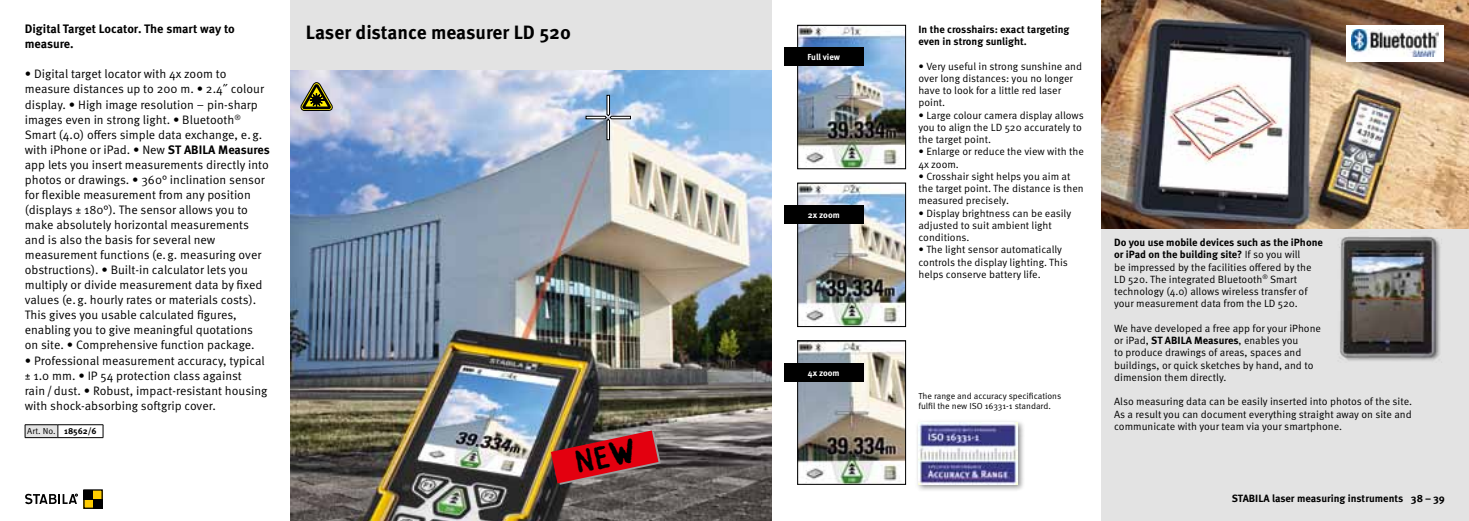
<style>
.page{position:relative;width:1469px;height:521px;background:#fff}
.page>*{position:absolute;margin:0;border:0;box-sizing:border-box;transform-origin:0 0}
.t1{font:700 19.25px "Meta Pro";color:#000}
.t2{font:12.25px/15px "Meta Pro";color:#000}
.t3{font:700 12.25px/15px "Meta Pro";color:#000}
.t4{font:10.5px/12.2px "Meta Pro";color:#000}
.t5{font:700 10.5px/12.2px "Meta Pro";color:#000}
.t6{font:8.75px/10.5px "Meta Pro";color:#000}
.t7{font:700 8.75px "Meta Pro";letter-spacing:-.01em;color:#fff}
.s1{font-weight:700}
</style>
<div class="page">
<div style="left:1101px;top:0;width:367px;height:521px;background:#e3e3e3"></div>
<img style="left:290px;top:69px;width:481px;height:452px">
<img style="left:1101px;top:0;width:367px;height:228px">
<img style="left:799px;top:27px;width:105px;height:140px">
<div style="left:797px;top:25px;width:109px;height:144px;border:1px solid #000"></div>
<div style="left:784px;top:48px;width:79px;height:18px;background:#000"></div>
<img style="left:799px;top:185px;width:105px;height:140px">
<div style="left:797px;top:183px;width:109px;height:144px;border:1px solid #000"></div>
<div style="left:784px;top:205px;width:79px;height:19px;background:#000"></div>
<img style="left:799px;top:342px;width:105px;height:141px">
<div style="left:797px;top:340px;width:109px;height:145px;border:1px solid #000"></div>
<div style="left:784px;top:363px;width:79px;height:19px;background:#000"></div>
<img style="left:1328px;top:228px;width:124px;height:133px">
<svg style="left:585px;top:95px;width:46px;height:45px;background:#9fb3c8"></svg>
<div style="left:1346px;top:25px;width:98px;height:36px;background:#fff"></div>
<img style="left:1351px;top:29px;width:87px;height:28px">
<div style="left:290px;top:0;width:481px;height:69px;background:#e3e3e3"></div>
<div style="left:914px;top:418px;width:110px;height:74px;background:#000;opacity:.45"></div>
<img style="left:918px;top:422px;width:99px;height:63px">
<svg style="left:300px;top:82px;width:33px;height:29px"></svg>
<div style="left:25px;top:425px;width:33px;height:13px;background:#e3e3e3"></div>
<svg style="left:25px;top:425px;width:1px;height:12px"></svg>
<hr style="left:25px;top:424px;width:33px;height:1px;background:#000">
<hr style="left:25px;top:437px;width:33px;height:1px;background:#000">
<svg style="left:58px;top:425px;width:1px;height:12px"></svg>
<hr style="left:58px;top:424px;width:45px;height:1px;background:#000">
<svg style="left:103px;top:425px;width:1px;height:12px"></svg>
<hr style="left:58px;top:437px;width:45px;height:1px;background:#000">
<svg style="left:25px;top:493px;width:53px;height:11px"></svg>
<div style="left:84px;top:499px;width:9px;height:9px;background:#fc0"></div>
<div style="left:93px;top:490px;width:9px;height:9px;background:#fc0"></div>
<div style="left:84px;top:490px;width:9px;height:9px;background:#000"></div>
<div style="left:93px;top:499px;width:9px;height:9px;background:#000"></div>
<div style="left:83px;top:489px;width:20px;height:20px;border:1px solid #000"></div>
<svg style="left:551px;top:430px;width:109px;height:55px;background:#ad2e32"></svg>
<p class="t3" style="left:25px;top:22px;width:212px">Digital Target Locator. The smart way to measure.</p>
<p class="t2" style="left:25px;top:67px;width:247px">• Digital target locator with 4x zoom to measure distances up to 200 m. • 2.4˝ colour display. • High image resolution – pin-sharp images even in strong light. • Bluetooth<sup>® </sup>Smart (4.0) offers simple data exchange, e.g. with iPhone or iPad. • New <span class="s1">ST ABILA Measures </span>app lets you insert measurements directly into photos or drawings. • 360° inclination sensor for flexible measurement from any position (displays ± 180°). The sensor allows you to make absolutely horizontal measurements and is also the basis for several new measurement functions (e.g. measuring over obstructions). • Built-in calculator lets you multiply or divide measurement data by fixed values (e.g. hourly rates or materials costs).<br>This gives you usable calculated figures, enabling you to give meaningful quotations<br>on site. • Comprehensive function package.</p>
<p class="t2" style="left:25px;top:353px;width:244px">• Professional measurement accuracy, typical ± 1.0 mm. • IP 54 protection class against rain/dust. • Robust, impact-resistant housing with shock-absorbing softgrip cover.</p>
<p class="t6" style="left:27px;top:426px;width:71px">Art. No. <span class="s1">18562/6</span></p>
<h1 class="t1" style="left:306px;top:20px;width:266px">Laser distance measurer LD 520</h1>
<p class="t7" style="left:807px;top:52px;width:34px">Full view</p>
<p class="t7" style="left:807px;top:209px;width:33px">2x zoom</p>
<p class="t7" style="left:808px;top:367px;width:33px">4x zoom</p>
<p class="t5" style="left:918px;top:23px;width:153px">In the crosshairs: exact targeting even in strong sunlight.</p>
<p class="t4" style="left:918px;top:60px;width:165px">• Very useful in strong sunshine and over long distances: you no longer have to look for a little red laser point.</p>
<p class="t4" style="left:918px;top:109px;width:167px">• Large colour camera display allows you to align the LD 520 accurately to the target point.</p>
<p class="t4" style="left:918px;top:146px;width:167px">• Enlarge or reduce the view with the<br>4x zoom.</p>
<p class="t4" style="left:918px;top:170px;width:167px">• Crosshair sight helps you aim at the target point. The distance is then measured precisely.</p>
<p class="t4" style="left:918px;top:207px;width:154px">• Display brightness can be easily adjusted to suit ambient light conditions.</p>
<p class="t4" style="left:918px;top:244px;width:151px">• The light sensor automatically controls the display lighting. This helps conserve battery life.</p>
<p class="t6" style="left:918px;top:390px;width:144px">The range and accuracy specifications fulfil the new ISO 16331-1 standard.</p>
<p class="t4" style="left:1114px;top:236px;width:210px"><span class="s1">Do you use mobile devices such as the iPhone or iPad on the building site?</span> If so you will<br>be impressed by the facilities offered by the LD 520. The integrated Bluetooth<sup>®</sup> Smart technology (4.0) allows wireless transfer of your measurement data from the LD 520.</p>
<p class="t4" style="left:1114px;top:322px;width:208px">We have developed a free app for your iPhone or iPad, <span class="s1">ST ABILA Measures</span>, enables you<br>to produce drawings of areas, spaces and buildings, or quick sketches by hand, and to dimension them directly.</p>
<p class="t4" style="left:1114px;top:396px;width:299px;text-align:justify">Also measuring data can be easily inserted into photos of the site.<br>As a result you can document everything straight away on site and communicate with your team via your smartphone.</p>
<p class="t5" style="left:1231px;top:492px;width:214px">STABILA laser measuring instruments 38 – 39</p>
</div>
